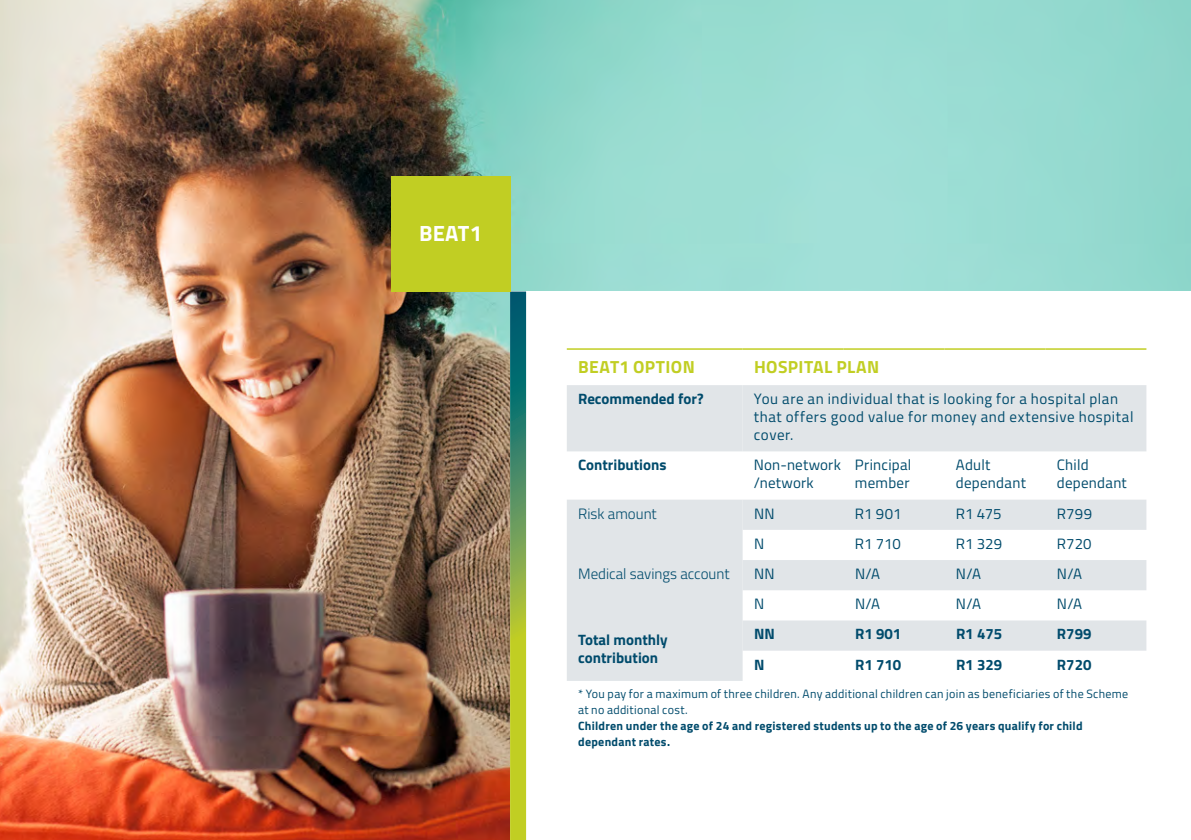
<style>
.page{position:relative;width:1191px;height:840px;background:#fff}
.page>*{position:absolute;margin:0;border:0;box-sizing:border-box;transform-origin:0 0}
.t1{font:700 22px "Titillium Web";letter-spacing:.005em;color:#fff}
.TABLE_H1{font:700 17.6px "Titillium Web";letter-spacing:.02em;color:#c1ce23}
.TABLE_BODY{font:15px/18px "Titillium Web";letter-spacing:.035em;color:#004b6c}
.TABLE_Highlight{font:700 15px/18px "Titillium Web";color:#004b6c}
.TABLE_Highlight-2{font:300 15px "Titillium Web";color:#004b6c}
.TABLE_BODY-2{font:15px "Titillium Web";letter-spacing:.01em;color:#004b6c}
.TABLE_BODY-3{font:15px "Titillium Web";letter-spacing:.015em;color:#004b6c}
.FOOTNOTE{font:12px/16px "Titillium Web";letter-spacing:.025em;color:#004b6c}
.s1{font-weight:700}
</style>
<div class="page">
<img style="left:0;top:0;width:1191px;height:839px">
<div style="left:510px;top:291px;width:681px;height:548px;background:#fff"></div>
<svg style="left:567px;top:385px;width:175px;height:295px;fill:#e1e5e8"></svg>
<svg style="left:742px;top:385px;width:404px;height:265px;fill:#e1e5e8"></svg>
<hr style="left:567px;top:348px;width:175px;height:1px;background:#c1ce23">
<hr style="left:742px;top:348px;width:101px;height:1px;background:#c1ce23">
<hr style="left:843px;top:348px;width:101px;height:1px;background:#c1ce23">
<hr style="left:944px;top:348px;width:101px;height:1px;background:#c1ce23">
<hr style="left:1045px;top:348px;width:101px;height:1px;background:#c1ce23">
<svg style="left:510px;top:291px;width:16px;height:548px"></svg>
<div style="left:391px;top:176px;width:119px;height:115px;background:#c1ce23"></div>
<p class="t1" style="left:419px;top:216px;width:64px">BEAT1</p>
<p class="TABLE_H1" style="left:578px;top:353px;width:118px">BEAT1 OPTION</p>
<p class="TABLE_H1" style="left:754px;top:353px;width:127px">HOSPITAL PLAN</p>
<p class="TABLE_Highlight" style="left:578px;top:389px;width:127px">Recommended for?</p>
<p class="TABLE_BODY" style="left:754px;top:389px;width:381px">You are an individual that is looking for a hospital plan that offers good value for money and extensive hospital cover.</p>
<p class="TABLE_Highlight" style="left:578px;top:455px;width:90px">Contributions</p>
<p class="TABLE_BODY-2" style="left:754px;top:454px;width:88px">Non-network</p>
<p class="TABLE_BODY-2" style="left:754px;top:472px;width:61px">/network</p>
<p class="TABLE_BODY" style="left:855px;top:455px;width:58px">Principal</p>
<p class="TABLE_BODY" style="left:855px;top:473px;width:56px">member</p>
<p class="TABLE_BODY" style="left:956px;top:455px;width:36px">Adult</p>
<p class="TABLE_BODY-3" style="left:956px;top:472px;width:72px">dependant</p>
<p class="TABLE_BODY" style="left:1056px;top:455px;width:33px">Child</p>
<p class="TABLE_BODY-3" style="left:1056px;top:472px;width:72px">dependant</p>
<p class="TABLE_Highlight-2" style="left:578px;top:502px;width:80px">Risk amount</p>
<p class="TABLE_BODY" style="left:754px;top:503px;width:22px">NN</p>
<p class="TABLE_BODY" style="left:855px;top:503px;width:48px">R1 901</p>
<p class="TABLE_BODY" style="left:956px;top:503px;width:47px">R1 475</p>
<p class="TABLE_BODY" style="left:1056px;top:503px;width:37px">R799</p>
<p class="TABLE_BODY" style="left:754px;top:533px;width:12px">N</p>
<p class="TABLE_BODY" style="left:855px;top:533px;width:47px">R1 710</p>
<p class="TABLE_BODY" style="left:956px;top:533px;width:48px">R1 329</p>
<p class="TABLE_BODY" style="left:1056px;top:533px;width:36px">R720</p>
<p class="TABLE_Highlight-2" style="left:578px;top:562px;width:153px">Medical savings account</p>
<p class="TABLE_BODY" style="left:754px;top:563px;width:22px">NN</p>
<p class="TABLE_BODY" style="left:855px;top:563px;width:27px">N/A</p>
<p class="TABLE_BODY" style="left:956px;top:563px;width:27px">N/A</p>
<p class="TABLE_BODY" style="left:1057px;top:563px;width:27px">N/A</p>
<p class="TABLE_BODY" style="left:754px;top:593px;width:12px">N</p>
<p class="TABLE_BODY" style="left:855px;top:593px;width:27px">N/A</p>
<p class="TABLE_BODY" style="left:956px;top:593px;width:27px">N/A</p>
<p class="TABLE_BODY" style="left:1057px;top:593px;width:27px">N/A</p>
<p class="TABLE_Highlight" style="left:578px;top:630px;width:91px">Total monthly contribution</p>
<p class="TABLE_Highlight" style="left:754px;top:624px;width:22px">NN</p>
<p class="TABLE_Highlight" style="left:855px;top:624px;width:48px">R1 901</p>
<p class="TABLE_Highlight" style="left:956px;top:624px;width:48px">R1 475</p>
<p class="TABLE_Highlight" style="left:1057px;top:624px;width:36px">R799</p>
<p class="TABLE_Highlight" style="left:754px;top:654px;width:12px">N</p>
<p class="TABLE_Highlight" style="left:855px;top:654px;width:48px">R1 710</p>
<p class="TABLE_Highlight" style="left:956px;top:654px;width:48px">R1 329</p>
<p class="TABLE_Highlight" style="left:1057px;top:654px;width:36px">R720</p>
<p class="FOOTNOTE" style="left:578px;top:685px;width:551px">* You pay for a maximum of three children. Any additional children can join as beneficiaries of the Scheme at no additional cost.<br><span class="s1">Children under the age of 24 and registered students up to the age of 26 years qualify for child dependant rates.</span></p>
</div>
